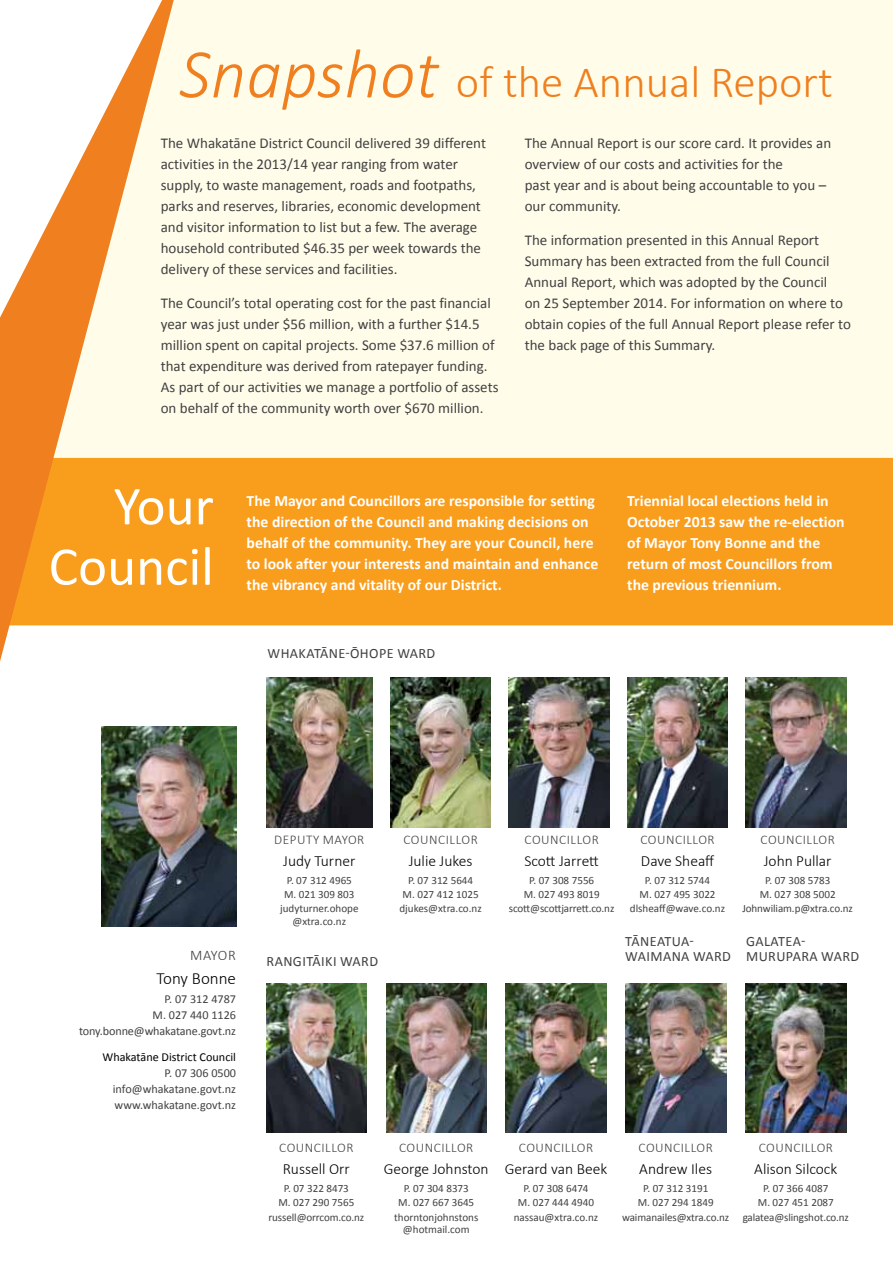
<style>
.page{position:relative;width:893px;height:1263px;background:#fff}
.page>*{position:absolute;margin:0;border:0;box-sizing:border-box;transform-origin:0 0}
.t1{font:55.2px/60.4px "Calibri";color:#fff;text-align:right}
.t2{font:300 45px "Calibri";color:#ef7f1f}
.t3{font:300 17.1px "Calibri";color:#000}
.t4{font:700 15.75px/21px "Calibri";color:#fff}
.t5{font:300 15.45px "Calibri";color:#000}
.t6{font:15px/21px "Calibri";color:#414042}
.t7{font:300 14.55px "Calibri";letter-spacing:.025em;color:#414042}
.t8{font:14.25px/15px "Calibri";letter-spacing:.03em;color:#414042}
.t9{font:300 13.35px "Calibri";letter-spacing:.04em;color:#414042}
.t10{font:12.15px/15.9px "Calibri";color:#414042;text-align:right}
.t11{font:12.15px "Calibri";color:#000}
.t12{font:11.1px/14.4px "Calibri";color:#414042;text-align:center}
.s1{font-style:italic;font-size:70.2px}
</style>
<div class="page">
<div style="left:174px;top:0;width:719px;height:458px;background:#fffde9"></div>
<img style="left:101px;top:726px;width:135px;height:201px">
<img style="left:627px;top:677px;width:101px;height:150px">
<img style="left:266px;top:677px;width:106px;height:150px">
<img style="left:746px;top:983px;width:100px;height:150px">
<img style="left:626px;top:983px;width:100px;height:150px">
<img style="left:386px;top:983px;width:100px;height:150px">
<img style="left:506px;top:983px;width:100px;height:150px">
<img style="left:746px;top:677px;width:100px;height:150px">
<img style="left:390px;top:677px;width:101px;height:150px">
<img style="left:266px;top:983px;width:101px;height:150px">
<img style="left:509px;top:677px;width:100px;height:150px">
<div style="left:174px;top:458px;width:719px;height:167px;background:#f99d1c"></div>
<svg style="left:0;top:0;width:174px;height:661px"></svg>
<h2 class="t2" style="left:180px;top:54px;width:655px"><span class="s1">Snapshot</span> of the Annual Report</h2>
<p class="t6" style="left:161px;top:133px;width:327px">The Whakatāne District Council delivered 39 different activities in the 2013/14 year ranging from water supply, to waste management, roads and footpaths, parks and reserves, libraries, economic development and visitor information to list but a few. The average household contributed $46.35 per week towards the delivery of these services and facilities.</p>
<p class="t6" style="left:161px;top:293px;width:339px">The Council’s total operating cost for the past financial year was just under $56 million, with a further $14.5 million spent on capital projects. Some $37.6 million of that expenditure was derived from ratepayer funding.<br>As part of our activities we manage a portfolio of assets on behalf of the community worth over $670 million.</p>
<p class="t6" style="left:525px;top:133px;width:308px">The Annual Report is our score card. It provides an overview of our costs and activities for the<br>past year and is about being accountable to you – our community.</p>
<p class="t6" style="left:525px;top:230px;width:328px">The information presented in this Annual Report Summary has been extracted from the full Council Annual Report, which was adopted by the Council<br>on 25 September 2014. For information on where to obtain copies of the full Annual Report please refer to the back page of this Summary.</p>
<h1 class="t1" style="left:49px;top:476px;width:167px">Your<br>Council</h1>
<p class="t4" style="left:627px;top:490px;width:219px">Triennial local elections held in<br>October 2013 saw the re-election of Mayor Tony Bonne and the return of most Councillors from the previous triennium.</p>
<p class="t4" style="left:247px;top:490px;width:353px">The Mayor and Councillors are responsible for setting the direction of the Council and making decisions on behalf of the community. They are your Council, here to look after your interests and maintain and enhance the vibrancy and vitality of our District.</p>
<p class="t8" style="left:268px;top:646px;width:160px">Whakatān e-Ōhope Ward</p>
<p class="t7" style="left:190px;top:946px;width:47px">Mayor</p>
<p class="t3" style="left:156px;top:968px;width:81px">Tony Bonne</p>
<p class="t10" style="left:79px;top:991px;width:159px">P. 07 312 4787<br>M. 027 440 1126 tony.bonne@whakatane.govt.nz</p>
<p class="t11" style="left:103px;top:1049px;width:135px">Whakatāne District Council</p>
<p class="t10" style="left:113px;top:1065px;width:125px;text-align:justify;text-indent:52px">P. 07 306 0500 info@whakatane.govt.nz www.whakatane.govt.nz</p>
<p class="t9" style="left:274px;top:831px;width:92px">Deputy Mayor</p>
<p class="t5" style="left:283px;top:851px;width:74px">Judy Turner</p>
<p class="t12" style="left:280px;top:873px;width:80px">P. 07 312 4965<br>M. 021 309 803 judyturner.ohope</p>
<p class="t12" style="left:292px;top:914px;width:55px">@xtra.co.nz</p>
<p class="t8" style="left:266px;top:954px;width:104px">Rangitāiki Ward</p>
<p class="t9" style="left:403px;top:831px;width:76px">Councillor</p>
<p class="t5" style="left:409px;top:851px;width:65px">Julie Jukes</p>
<p class="t12" style="left:399px;top:873px;width:84px">P. 07 312 5644<br>M. 027 412 1025 djukes@xtra.co.nz</p>
<p class="t9" style="left:524px;top:831px;width:76px">Councillor</p>
<p class="t5" style="left:524px;top:851px;width:76px">Scott Jarrett</p>
<p class="t12" style="left:509px;top:873px;width:107px">P. 07 308 7556<br>M. 027 493 8019 scott@scottjarrett.co.nz</p>
<p class="t9" style="left:640px;top:831px;width:76px">Councillor</p>
<p class="t5" style="left:641px;top:851px;width:75px">Dave Sheaff</p>
<p class="t12" style="left:630px;top:873px;width:97px">P. 07 312 5744<br>M. 027 495 3022 dlsheaff@wave.co.nz</p>
<p class="t8" style="left:625px;top:934px;width:98px">Tān eatua-<br>Waimana Ward</p>
<p class="t9" style="left:760px;top:831px;width:76px">Councillor</p>
<p class="t5" style="left:764px;top:851px;width:69px">John Pullar</p>
<p class="t12" style="left:742px;top:873px;width:112px">P. 07 308 5783<br>M. 027 308 5002<br>Johnwiliam.p@xtra.co.nz</p>
<p class="t8" style="left:746px;top:934px;width:105px">Galatea-<br>Murupara Ward</p>
<p class="t9" style="left:279px;top:1139px;width:76px">Councillor</p>
<p class="t5" style="left:283px;top:1159px;width:69px">Russell Orr</p>
<p class="t12" style="left:268px;top:1181px;width:97px">P. 07 322 8473<br>M. 027 290 7565 russell@orrcom.co.nz</p>
<p class="t9" style="left:399px;top:1139px;width:76px">Councillor</p>
<p class="t5" style="left:384px;top:1159px;width:106px">George Johnston</p>
<p class="t12" style="left:394px;top:1181px;width:86px">P. 07 304 8373<br>M. 027 667 3645 thorntonjohnstons</p>
<p class="t12" style="left:403px;top:1222px;width:68px">@hotmail.com</p>
<p class="t9" style="left:519px;top:1139px;width:76px">Councillor</p>
<p class="t5" style="left:505px;top:1159px;width:104px">Gerard van Beek</p>
<p class="t12" style="left:514px;top:1181px;width:86px">P. 07 308 6474<br>M. 027 444 4940 nassau@xtra.co.nz</p>
<p class="t9" style="left:638px;top:1139px;width:76px">Councillor</p>
<p class="t5" style="left:639px;top:1159px;width:74px">Andrew I les</p>
<p class="t12" style="left:622px;top:1181px;width:109px">P. 07 312 3191<br>M. 027 294 1849 waimanailes@xtra.co.nz</p>
<p class="t9" style="left:759px;top:1139px;width:76px">Councillor</p>
<p class="t5" style="left:754px;top:1159px;width:85px">Alison Silcock</p>
<p class="t12" style="left:743px;top:1181px;width:108px">P. 07 366 4087<br>M. 027 451 2087 galatea@slingshot.co.nz</p>
</div>
